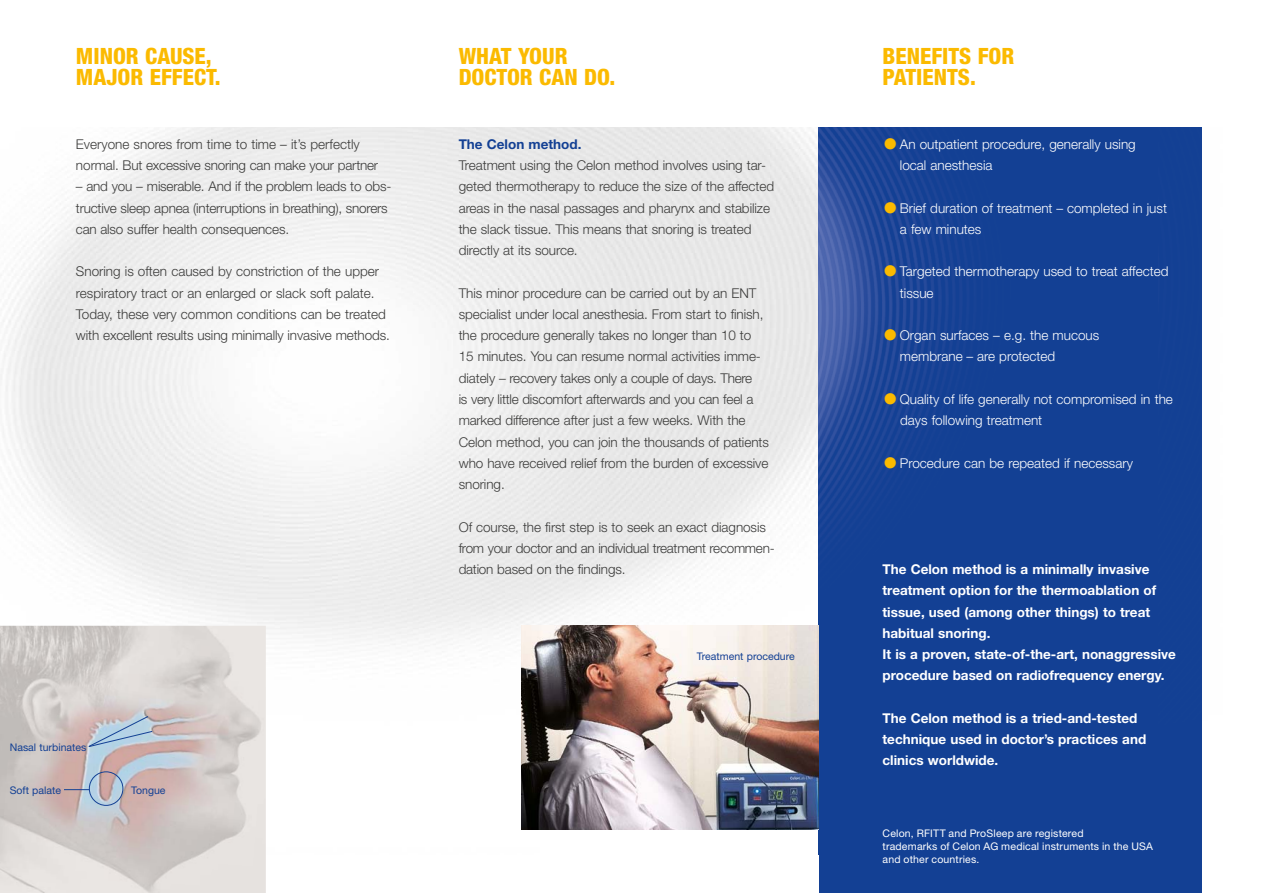
<style>
.page{position:relative;width:1276px;height:893px;background:#fff}
.page>*{position:absolute;margin:0;border:0;box-sizing:border-box;transform-origin:0 0}
.t1{font:800 condensed 22.5px/21.3px "Helvetica Neue LT";color:#fbba00}
.t2{font:300 13.5px/21.3px "Helvetica Neue LT";letter-spacing:-.005em;color:#3b3b3a}
.t3{font:300 13.5px/21.3px "Helvetica Neue LT";color:#fff}
.t4{font:700 13.5px/21.3px "Helvetica Neue LT";color:#fff}
.t5{font:700 13.5px "Helvetica Neue LT";color:#134094}
.t6{font:10.5px/12.6px "Helvetica Neue LT";letter-spacing:.02em;color:#fff}
.t7{font:10.5px "Helvetica Neue LT";color:#134094}
.s1{font-size:31.5px;color:#fbba00}
</style>
<div class="page">
<img style="left:0;top:128px;width:1202px;height:726px">
<div style="left:819px;top:128px;width:382px;height:765px;background:#134094"></div>
<img style="left:819px;top:128px;width:129px;height:398px">
<img style="left:0;top:626px;width:266px;height:267px">
<img style="left:521px;top:626px;width:298px;height:203px">
<svg style="left:88px;top:715px;width:65px;height:32px;background:#b3c0d0"></svg>
<svg style="left:64px;top:789px;width:25px;height:1px"></svg>
<div style="left:89px;top:771px;width:34px;height:35px;border:1px solid #134094;border-radius:50%"></div>
<h1 class="t1" style="left:76px;top:45px;width:146px">MINOR CAUSE,<br>MAJOR EFFECT.</h1>
<p class="t2" style="left:76px;top:133px;width:304px">Everyone snores from time to time – it’s perfectly normal. But excessive snoring can make your partner</p>
<p class="t2" style="left:76px;top:176px;width:317px">– and you – miserable. And if the problem leads to obs&shy;tructive sleep apnea (interruptions in breathing), snorers can also suffer health consequences.</p>
<p class="t2" style="left:76px;top:261px;width:315px">Snoring is often caused by constriction of the upper respiratory tract or an enlarged or slack soft palate.<br>Today, these very common conditions can be treated with excellent results using minimally invasive methods.</p>
<p class="t7" style="left:10px;top:741px;width:78px">Nasal turbinates</p>
<p class="t7" style="left:10px;top:784px;width:53px">Soft palate</p>
<p class="t7" style="left:131px;top:784px;width:36px">Tongue</p>
<h1 class="t1" style="left:459px;top:45px;width:158px">WHAT YOUR<br>DOCTOR CAN DO.</h1>
<p class="t5" style="left:459px;top:136px;width:124px">The Celon method.</p>
<p class="t2" style="left:459px;top:154px;width:317px">Treatment using the Celon method involves using tar&shy;geted thermotherapy to reduce the size of the affected areas in the nasal passages and pharynx and stabilize the slack tissue. This means that snoring is treated directly at its source.</p>
<p class="t2" style="left:459px;top:282px;width:312px">This minor procedure can be carried out by an ENT specialist under local anesthesia. From start to finish, the procedure generally takes no longer than 10 to 15 minutes. You can resume normal activities imme&shy;diately – recovery takes only a couple of days. There<br>is very little discomfort afterwards and you can feel a marked difference after just a few weeks. With the Celon method, you can join the thousands of patients who have received relief from the burden of excessive snoring.</p>
<p class="t2" style="left:459px;top:516px;width:317px">Of course, the first step is to seek an exact diagnosis from your doctor and an individual treatment recommen&shy;dation based on the findings.</p>
<p class="t7" style="left:697px;top:650px;width:99px">Treatment procedure</p>
<h1 class="t1" style="left:882px;top:45px;width:133px">BENEFITS FOR<br>PATIENTS.</h1>
<p class="t3" style="left:900px;top:133px;width:237px;text-indent:-17px"><span class="s1">•</span>An outpatient procedure, generally using local anesthesia</p>
<p class="t3" style="left:900px;top:197px;width:269px;text-indent:-17px"><span class="s1">•</span>Brief duration of treatment – completed in just a few minutes</p>
<p class="t3" style="left:900px;top:261px;width:270px;text-indent:-17px"><span class="s1">•</span>Targeted thermotherapy used to treat affected tissue</p>
<p class="t3" style="left:900px;top:324px;width:201px;text-indent:-17px"><span class="s1">•</span>Organ surfaces – e.g. the mucous membrane – are protected</p>
<p class="t3" style="left:900px;top:388px;width:274px;text-indent:-18px"><span class="s1">•</span>Quality of life generally not compromised in the days following treatment</p>
<p class="t3" style="left:882px;top:452px;width:252px"><span class="s1">•</span>Procedure can be repeated if necessary</p>
<p class="t4" style="left:882px;top:558px;width:295px">The Celon method is a minimally invasive treatment option for the thermoablation of tissue, used (among other things) to treat habitual snoring.<br>It is a proven, state-of-the-art, nonaggressive procedure based on radiofrequency energy.</p>
<p class="t4" style="left:882px;top:707px;width:265px">The Celon method is a tried-and-tested technique used in doctor’s practices and clinics worldwide.</p>
<p class="t6" style="left:882px;top:827px;width:272px">Celon, RFITT and ProSleep are registered<br>trademarks of Celon AG medical instruments in the USA and other countries.</p>
</div>
